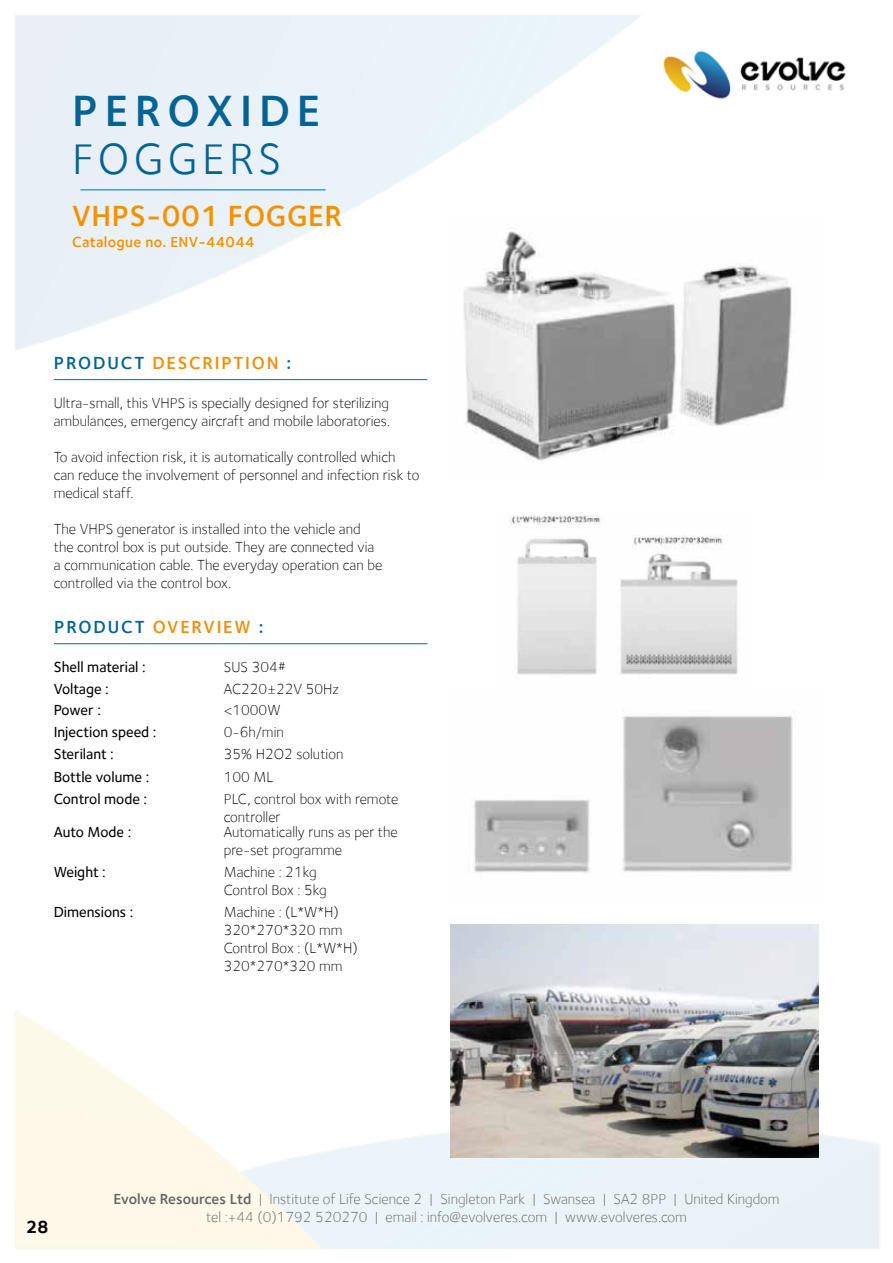
<style>
.page{position:relative;width:893px;height:1263px;background:#fff}
.page>*{position:absolute;margin:0;border:0;box-sizing:border-box;transform-origin:0 0}
.t1{font:600 45px "Foundry Sterling";letter-spacing:.15em;color:#036395}
.t2{font:45px "Foundry Sterling";letter-spacing:.1em;color:#036395}
.t3{font:600 30px "Foundry Sterling";letter-spacing:.02em;color:#f39200}
.t4{font:600 18px "Foundry Sterling";letter-spacing:.1em;color:#f08d05}
.t5{font:600 18px "Foundry Sterling";letter-spacing:.1em;color:#006395}
.t6{font:700 18px "Foundry Sterling";color:#000}
.t7{font:300 15px/18px "Foundry Sterling";color:#000}
.t8{font:300 15px/18px "Foundry Sterling";color:#646363;text-align:center}
.t9{font:500 15px/21.9px "Foundry Sterling";color:#000}
.t10{font:600 15px "Foundry Sterling";letter-spacing:.02em;color:#f39200}
.s1{color:#006395}
.s2{color:#f08d05}
.s3{font-weight:600}
</style>
<div class="page">
<img style="left:15px;top:15px;width:865px;height:1234px">
<hr style="left:80px;top:189px;width:246px;height:1px;background:#006ea6">
<img style="left:655px;top:43px;width:199px;height:62px">
<hr style="left:54px;top:379px;width:373px;height:1px;background:#006ea6">
<hr style="left:54px;top:643px;width:374px;height:1px;background:#006ea6">
<img style="left:450px;top:925px;width:369px;height:232px">
<img style="left:447px;top:216px;width:375px;height:266px">
<img style="left:446px;top:690px;width:376px;height:212px">
<img style="left:496px;top:508px;width:256px;height:182px">
<h1 class="t1" style="left:72px;top:84px;width:250px">PEROXIDE</h1>
<h1 class="t2" style="left:72px;top:133px;width:211px">FOGGERS</h1>
<h2 class="t3" style="left:72px;top:198px;width:271px">VHPS-001 FOGGER</h2>
<p class="t10" style="left:72px;top:233px;width:184px">Catalogue no. ENV-44044</p>
<p class="t4" style="left:54px;top:352px;width:239px"><span class="s1">PRODUCT</span> DESCRIPTION <span class="s1">:</span></p>
<p class="t7" style="left:54px;top:394px;width:338px">Ultra-small, this VHPS is specially designed for sterilizing ambulances, emergency aircraft and mobile laboratories.</p>
<p class="t7" style="left:54px;top:448px;width:367px">To avoid infection risk, it is automatically controlled which can reduce the involvement of personnel and infection risk to medical staff.</p>
<p class="t7" style="left:54px;top:520px;width:330px">The VHPS generator is installed into the vehicle and the control box is put outside. They are connected via a communication cable. The everyday operation can be controlled via the control box.</p>
<p class="t5" style="left:54px;top:616px;width:211px">PRODUCT <span class="s2">OVERVIEW</span> :</p>
<p class="t9" style="left:54px;top:656px;width:93px">Shell material :<br>Voltage :</p>
<p class="t7" style="left:224px;top:656px;width:117px;line-height:21.8px">SUS 304#<br>AC220±22V 50Hz &lt;1000W</p>
<p class="t7" style="left:224px;top:745px;width:121px">35% H2O2 solution</p>
<p class="t9" style="left:54px;top:699px;width:49px">Power :</p>
<p class="t9" style="left:54px;top:743px;width:62px">Sterilant :</p>
<p class="t9" style="left:54px;top:721px;width:104px">Injection speed :</p>
<p class="t9" style="left:54px;top:765px;width:97px">Bottle volume :</p>
<p class="t7" style="left:224px;top:723px;width:61px">0-6h/min</p>
<p class="t7" style="left:224px;top:767px;width:51px">100 ML</p>
<p class="t9" style="left:54px;top:787px;width:95px">Control mode :</p>
<p class="t9" style="left:54px;top:821px;width:79px">Auto Mode :</p>
<p class="t9" style="left:54px;top:861px;width:54px">Weight :</p>
<p class="t9" style="left:54px;top:901px;width:81px">Dimensions :</p>
<p class="t7" style="left:224px;top:789px;width:176px">PLC, control box with remote controller</p>
<p class="t7" style="left:224px;top:823px;width:176px">Automatically runs as per the pre-set programme</p>
<p class="t7" style="left:224px;top:863px;width:104px">Machine : 21kg<br>Control Box : 5kg</p>
<p class="t7" style="left:224px;top:903px;width:135px">Machine : (L*W*H)<br>320*270*320 mm<br>Control Box : (L*W*H)<br>320*270*320 mm</p>
<p class="t6" style="left:26px;top:1216px;width:25px">28</p>
<p class="t8" style="left:113px;top:1189px;width:668px"><span class="s3">Evolve Resources Ltd</span> | Institute of Life Science 2 | Singleton Park | Swansea | SA2 8PP | United Kingdom tel :+44 (0)1792 520270 | email : info@evolveres.com | www.evolveres.com</p>
</div>
